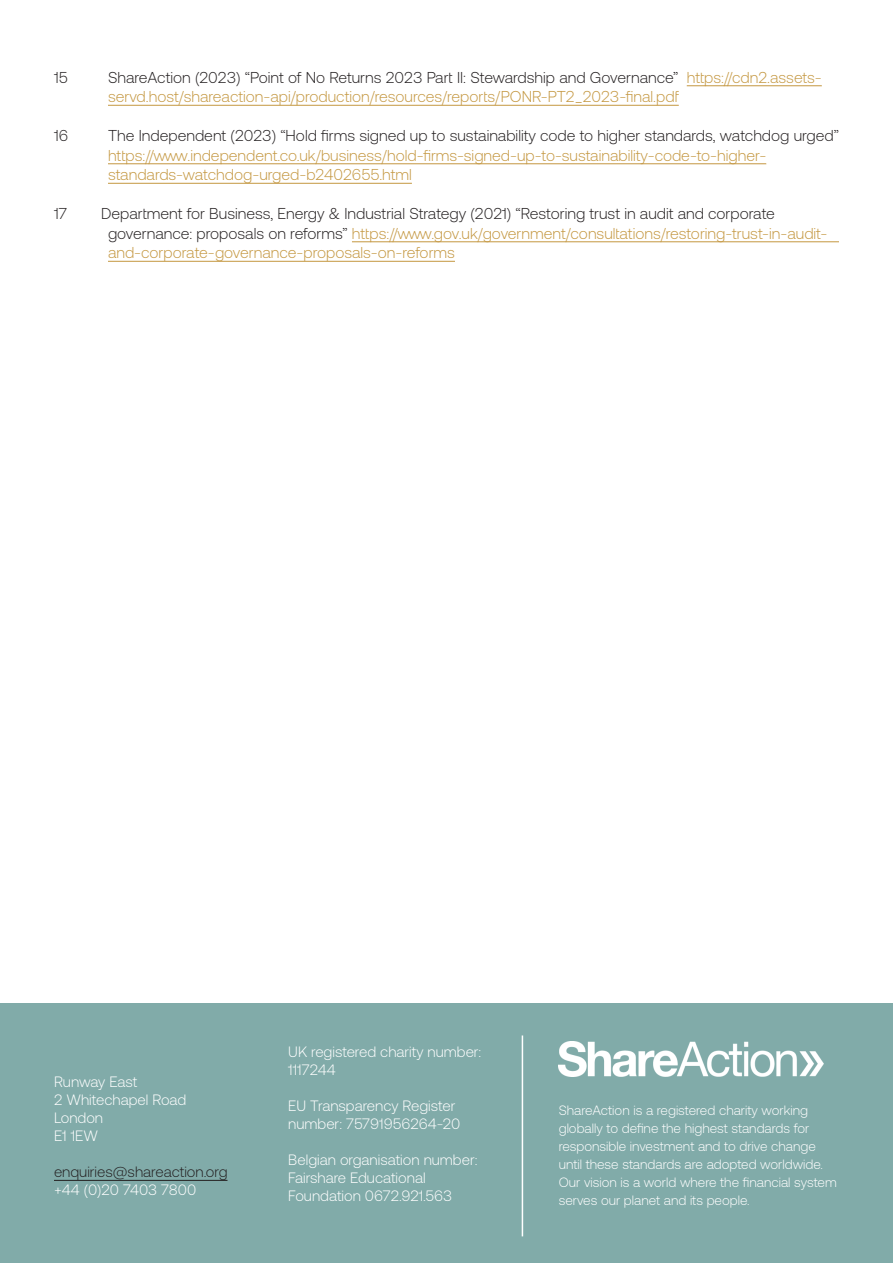
<style>
.page{position:relative;width:893px;height:1263px;background:#fff}
.page>*{position:absolute;margin:0;border:0;box-sizing:border-box;transform-origin:0 0}
.t1{font:300 15.75px/19.5px "Aeonik";color:#231f20}
.t2{font:300 15.75px/19.5px "Aeonik";color:#c49740}
.t3{font:300 15px/18px "Aeonik";color:#fff}
.t4{font:300 15px "Aeonik";color:#231f20}
.t5{font:300 13.5px/18px "Aeonik";color:#fff}
.s1{color:#231f20}
.s2{color:#c49740}
</style>
<div class="page">
<div style="left:0;top:1004px;width:893px;height:259px;background:#81aba9"></div>
<hr style="left:54px;top:1180px;width:173px;height:1px;background:#231f20">
<img style="left:558px;top:1041px;width:266px;height:36px">
<hr style="left:522px;top:1035px;width:1px;height:201px;background:#fff">
<hr style="left:687px;top:85px;width:135px;height:1px;background:#c49740">
<hr style="left:108px;top:105px;width:571px;height:1px;background:#c49740">
<hr style="left:108px;top:163px;width:658px;height:1px;background:#c49740">
<hr style="left:108px;top:183px;width:304px;height:1px;background:#c49740">
<hr style="left:352px;top:241px;width:487px;height:1px;background:#c49740">
<hr style="left:108px;top:261px;width:347px;height:1px;background:#c49740">
<p class="t1" style="left:54px;top:67px;width:15px">15</p>
<p class="t2" style="left:108px;top:67px;width:715px"><span class="s1">ShareAction (2023) “Point of No Returns 2023 Part II: Stewardship and Governance”</span> https://cdn2.assets&shy;servd.host/shareaction-api/production/resources/reports/PONR-PT2_2023-final.pdf</p>
<p class="t1" style="left:54px;top:126px;width:16px">16</p>
<p class="t1" style="left:108px;top:126px;width:732px">The Independent (2023) “Hold firms signed up to sustainability code to higher standards, watchdog urged”</p>
<p class="t2" style="left:108px;top:145px;width:660px">https://www.independent.co.uk/business/hold-firms-signed-up-to-sustainability-code-to-higher&shy;standards-watchdog-urged-b2402655.html</p>
<p class="t1" style="left:54px;top:204px;width:15px">17</p>
<p class="t1" style="left:108px;top:204px;width:721px;text-indent:-7px">Department for Business, Energy &amp; Industrial Strategy (2021) “Restoring trust in audit and corporate governance: proposals on reforms” <span class="s2">https://www.gov.uk/government/consultations/restoring-trust-in-audit&shy;and-corporate-governance-proposals-on-reforms</span></p>
<p class="t3" style="left:54px;top:1073px;width:134px">Runway East<br>2 Whitechapel Road<br>London<br>E1 1EW</p>
<p class="t4" style="left:54px;top:1164px;width:175px">enquiries@shareaction.org</p>
<p class="t3" style="left:54px;top:1181px;width:144px">+44 (0)20 7403 7800</p>
<p class="t3" style="left:288px;top:1043px;width:195px">UK registered charity number:<br>1117244</p>
<p class="t3" style="left:288px;top:1097px;width:174px">EU Transparency Register number: 75791956264-20</p>
<p class="t3" style="left:288px;top:1151px;width:191px">Belgian organisation number:<br>Fairshare Educational<br>Foundation 0672.921.563</p>
<p class="t5" style="left:559px;top:1101px;width:279px">ShareAction is a registered charity working globally to define the highest standards for responsible investment and to drive change until these standards are adopted worldwide.<br>Our vision is a world where the financial system serves our planet and its people.</p>
</div>
